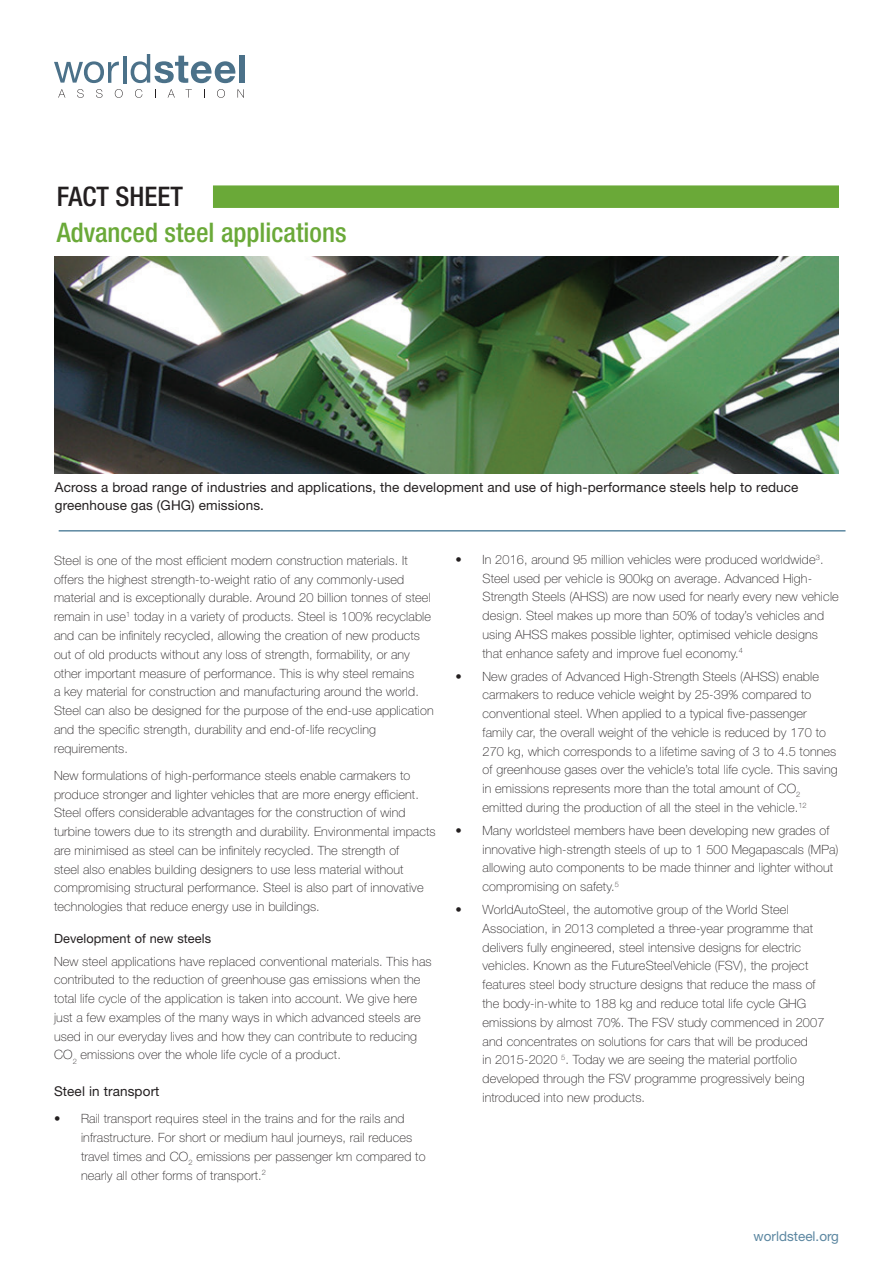
<style>
.page{position:relative;width:893px;height:1263px;background:#fff}
.page>*{position:absolute;margin:0;border:0;box-sizing:border-box;transform-origin:0 0}
.t1{font:500 condensed 27px "Helvetica Neue LT";color:#6aa938}
.t2{font:500 condensed 27px "Helvetica Neue LT";color:#231f20}
.t3{font:13.5px/18px "Helvetica Neue LT";letter-spacing:.01em;color:#231f20}
.t4{font:13.5px "Helvetica Neue LT";color:#5c87a1}
.t5{font:100 12.75px/18.8px "Helvetica Neue LT";letter-spacing:.01em;color:#231f20}
.t6{font:12.75px "Helvetica Neue LT";letter-spacing:.01em;color:#231f20}
</style>
<div class="page">
<svg style="left:238px;top:89px;width:6px;height:9px"></svg>
<svg style="left:217px;top:89px;width:8px;height:9px"></svg>
<svg style="left:185px;top:89px;width:7px;height:9px"></svg>
<svg style="left:168px;top:89px;width:7px;height:9px"></svg>
<svg style="left:135px;top:89px;width:7px;height:9px"></svg>
<svg style="left:115px;top:89px;width:8px;height:9px"></svg>
<svg style="left:96px;top:89px;width:6px;height:9px"></svg>
<svg style="left:77px;top:89px;width:7px;height:9px"></svg>
<svg style="left:58px;top:89px;width:7px;height:9px"></svg>
<div style="left:239px;top:56px;width:5px;height:27px;background:#4b7189"></div>
<svg style="left:131px;top:54px;width:105px;height:29px"></svg>
<hr style="left:123px;top:56px;width:4px;height:27px;background:#4b7189">
<svg style="left:54px;top:61px;width:65px;height:22px"></svg>
<div style="left:213px;top:185px;width:626px;height:23px;background:#6aa938"></div>
<hr style="left:59px;top:530px;width:786px;height:1px;background:#5c87a1">
<img style="left:54px;top:256px;width:784px;height:217px">
<h1 class="t2" style="left:57px;top:180px;width:128px">FACT SHEET</h1>
<h1 class="t1" style="left:57px;top:216px;width:291px">Advanced steel applications</h1>
<p class="t3" style="left:55px;top:478px;width:745px">Across a broad range of industries and applications, the development and use of high-performance steels help to reduce greenhouse gas (GHG) emissions.</p>
<p class="t5" style="left:54px;top:551px;width:381px">Steel is one of the most efficient modern construction materials. It offers the highest strength-to-weight ratio of any commonly-used material and is exceptionally durable. Around 20 billion tonnes of steel remain in use<sup>1</sup> today in a variety of products. Steel is 100% recyclable and can be infinitely recycled, allowing the creation of new products out of old products without any loss of strength, formability, or any other important measure of performance. This is why steel remains<br>a key material for construction and manufacturing around the world.<br>Steel can also be designed for the purpose of the end-use application and the specific strength, durability and end-of-life recycling requirements.</p>
<p class="t5" style="left:54px;top:766px;width:383px">New formulations of high-performance steels enable carmakers to produce stronger and lighter vehicles that are more energy efficient.<br>Steel offers considerable advantages for the construction of wind turbine towers due to its strength and durability. Environmental impacts are minimised as steel can be infinitely recycled. The strength of<br>steel also enables building designers to use less material without compromising structural performance. Steel is also part of innovative technologies that reduce energy use in buildings.</p>
<p class="t6" style="left:54px;top:930px;width:159px">Development of new steels</p>
<p class="t5" style="left:54px;top:952px;width:379px">New steel applications have replaced conventional materials. This has contributed to the reduction of greenhouse gas emissions when the total life cycle of the application is taken into account. We give here just a few examples of the many ways in which advanced steels are used in our everyday lives and how they can contribute to reducing CO<sub>2</sub> emissions over the whole life cycle of a product.</p>
<p class="t3" style="left:54px;top:1082px;width:107px">Steel in transport</p>
<p class="t5" style="left:81px;top:1109px;width:346px;text-indent:-27px">• Rail transport requires steel in the trains and for the rails and infrastructure. For short or medium haul journeys, rail reduces travel times and CO<sub>2</sub> emissions per passenger km compared to nearly all other forms of transport.<sup>2</sup></p>
<p class="t5" style="left:482px;top:550px;width:358px;text-indent:-27px">• In 2016, around 95 million vehicles were produced worldwide<sup>3</sup>.<br>Steel used per vehicle is 900kg on average. Advanced High-Strength Steels (AHSS) are now used for nearly every new vehicle design. Steel makes up more than 50% of today’s vehicles and using AHSS makes possible lighter, optimised vehicle designs that enhance safety and improve fuel economy.<sup>4</sup></p>
<p class="t5" style="left:482px;top:667px;width:357px;text-indent:-27px">• New grades of Advanced High-Strength Steels (AHSS) enable carmakers to reduce vehicle weight by 25-39% compared to conventional steel. When applied to a typical five-passenger family car, the overall weight of the vehicle is reduced by 170 to 270 kg, which corresponds to a lifetime saving of 3 to 4.5 tonnes of greenhouse gases over the vehicle’s total life cycle. This saving in emissions represents more than the total amount of CO<sub>2 </sub>emitted during the production of all the steel in the vehicle.<sup>12</sup></p>
<p class="t5" style="left:483px;top:821px;width:358px;text-indent:-27px">• Many worldsteel members have been developing new grades of innovative high-strength steels of up to 1 500 Megapascals (MPa) allowing auto components to be made thinner and lighter without compromising on safety.<sup>5</sup></p>
<p class="t5" style="left:482px;top:900px;width:343px;text-indent:-27px">• WorldAutoSteel, the automotive group of the World Steel Association, in 2013 completed a three-year programme that delivers fully engineered, steel intensive designs for electric vehicles. Known as the FutureSteelVehicle (FSV), the project features steel body structure designs that reduce the mass of the body-in-white to 188 kg and reduce total life cycle GHG emissions by almost 70%. The FSV study commenced in 2007 and concentrates on solutions for cars that will be produced<br>in 2015-2020 <sup>5</sup>. Today we are seeing the material portfolio developed through the FSV programme progressively being introduced into new products.</p>
<p class="t4" style="left:754px;top:1228px;width:87px">worldsteel.org</p>
</div>
